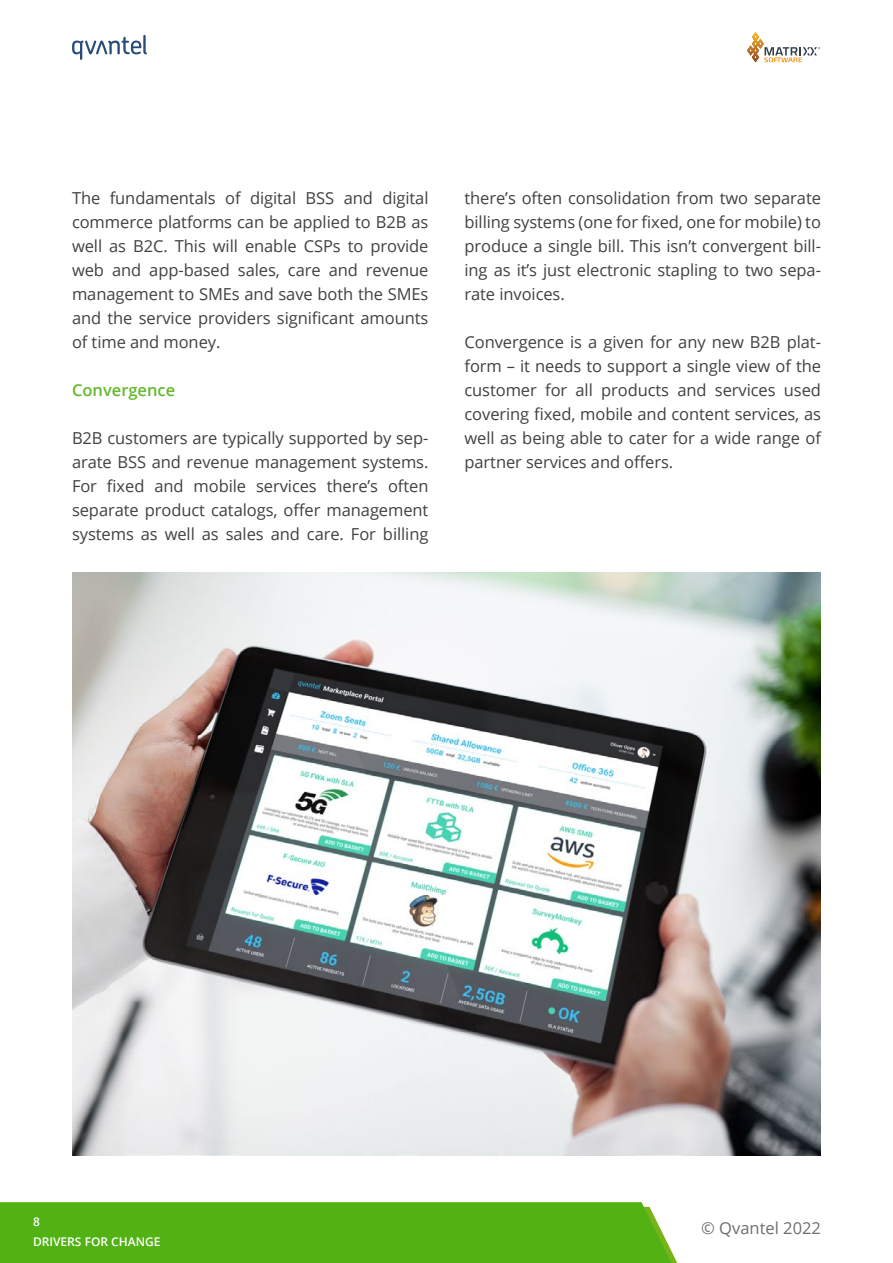
<style>
.page{position:relative;width:893px;height:1263px;background:#fff}
.page>*{position:absolute;margin:0;border:0;box-sizing:border-box;transform-origin:0 0}
.t1{font:16.5px/24px "Open Sans";letter-spacing:-.005em;color:#414042;text-align:justify}
.t2{font:16.5px "Open Sans";color:#6d6e71}
.t3{font:600 16.5px "Open Sans";color:#63ba2c}
.t4{font:600 12px/19.8px "Open Sans";color:#fff}
</style>
<div class="page">
<svg style="left:72px;top:35px;width:75px;height:25px"></svg>
<div style="left:0;top:1202px;width:677px;height:61px;background:#52b214"></div>
<svg style="left:747px;top:32px;width:73px;height:30px"></svg>
<img style="left:72px;top:573px;width:749px;height:582px">
<p class="t1" style="left:72px;top:186px;width:358px">The fundamentals of digital BSS and digital commerce platforms can be applied to B2B as well as B2C. This will enable CSPs to provide web and app-based sales, care and revenue management to SMEs and save both the SMEs and the service providers significant amounts of time and money.</p>
<p class="t3" style="left:72px;top:379px;width:105px">Convergence</p>
<p class="t1" style="left:72px;top:426px;width:358px">B2B customers are typically supported by sep&shy;arate BSS and revenue management systems.<br>For fixed and mobile services there’s often separate product catalogs, offer management systems as well as sales and care. For billing</p>
<p class="t1" style="left:464px;top:186px;width:358px">there’s often consolidation from two separate billing systems (one for fixed, one for mobile) to produce a single bill. This isn’t convergent bill&shy;ing as it’s just electronic stapling to two sepa&shy;rate invoices.</p>
<p class="t1" style="left:464px;top:330px;width:358px">Convergence is a given for any new B2B plat&shy;form – it needs to support a single view of the customer for all products and services used covering fixed, mobile and content services, as well as being able to cater for a wide range of partner services and offers.</p>
<p class="t4" style="left:33px;top:1211px;width:129px">8<br>DRIVERS FOR CHANGE</p>
<p class="t2" style="left:701px;top:1216px;width:121px">© Qvantel 2022</p>
</div>
